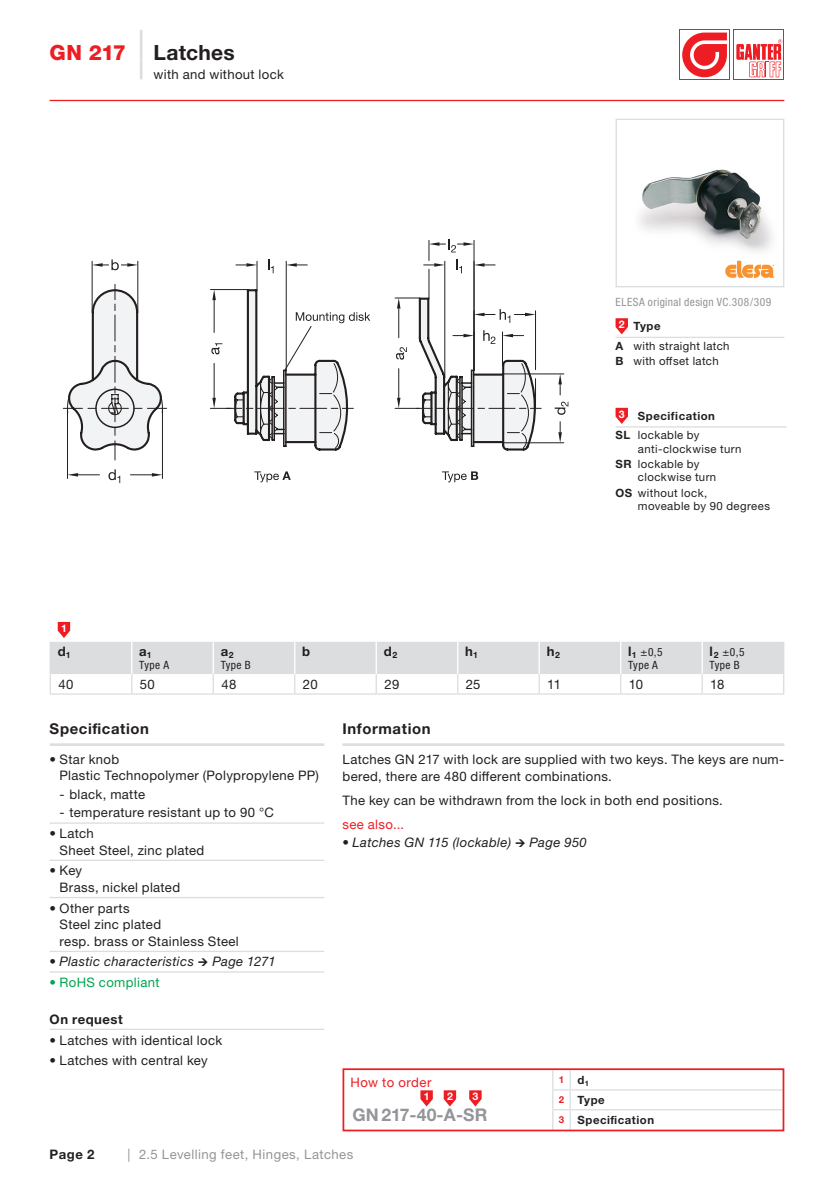
<style>
.page{position:relative;width:834px;height:1181px;background:#fff}
.page>*{position:absolute;margin:0;border:0;box-sizing:border-box;transform-origin:0 0}
.t1{font:700 21px "Helvetica Neue LTW1 G";letter-spacing:.01em;color:#231f20}
.t2{font:800 21px "Helvetica Neue LT Pro";color:#ee1d23}
.t3{font:700 17.5px "Helvetica Neue LTW1 G";letter-spacing:.015em;color:#939598}
.t4{font:700 14.88px "Helvetica Neue LTW1 G";letter-spacing:.04em;color:#231f20}
.t5{font:13.12px/16.6px "Helvetica Neue LTW1 G";letter-spacing:.025em;color:#231f20}
.t6{font:italic 13.12px "Helvetica Neue LTW1 G";letter-spacing:.025em;color:#231f20}
.t7{font:13.12px "Helvetica Neue LTW1 G";letter-spacing:.035em;color:#939598}
.t8{font:700 13.12px "Helvetica Neue LTW1 G";letter-spacing:.04em;color:#231f20}
.t9{font:13.12px "Helvetica Neue LTW1 G";letter-spacing:.03em;color:#ee1d23}
.t10{font:13.12px "Helvetica Neue LTW1 G";letter-spacing:.025em;color:#00a54f}
.t11{font:11.38px/15.6px "Helvetica Neue LTW1 G";letter-spacing:.035em;color:#231f20}
.t12{font:700 11.38px/19.8px "Helvetica Neue LTW1 G";letter-spacing:.045em;color:#231f20}
.t13{font:condensed 11.38px/13.1px "Helvetica Neue LT Pro";letter-spacing:.035em;color:#231f20}
.t14{font:condensed 11.38px "Helvetica Neue LT Pro";letter-spacing:.035em;color:#939598}
.t15{font:700 10.5px "Helvetica Neue LTW1 G";color:#fff}
.t16{font:700 9.62px "Helvetica Neue LTW1 G";color:#ee1d23}
.s1{font-weight:700}
.s2{font-weight:400}
.s3{font-family:"Helvetica Neue LTW1 G";font-weight:700;font-stretch:normal;font-size:13.12px}
.s4{font-family:"Helvetica Neue LT Pro"}
.s5{font-size:11.38px;color:#231f20}
.s6{font-size:9.62px;color:#ee1d23}
</style>
<div class="page">
<hr style="left:50px;top:100px;width:734px;height:1px;background:#ee1d23">
<div style="left:679px;top:30px;width:50px;height:50px;background:#ee1d23"></div>
<svg style="left:680px;top:30px;width:49px;height:49px"></svg>
<svg style="left:682px;top:33px;width:44px;height:44px"></svg>
<div style="left:733px;top:30px;width:51px;height:50px;background:#ee1d23"></div>
<div style="left:734px;top:30px;width:49px;height:49px;background:#fff"></div>
<svg style="left:736px;top:39px;width:46px;height:38px"></svg>
<hr style="left:67px;top:408px;width:1px;height:70px;background:#231f20">
<hr style="left:162px;top:408px;width:1px;height:70px;background:#231f20">
<svg style="left:68px;top:473px;width:31px;height:3px"></svg>
<svg style="left:130px;top:473px;width:32px;height:3px"></svg>
<hr style="left:503px;top:373px;width:60px;height:1px;background:#231f20">
<hr style="left:503px;top:442px;width:60px;height:1px;background:#231f20">
<svg style="left:558px;top:374px;width:4px;height:21px"></svg>
<svg style="left:558px;top:422px;width:4px;height:21px"></svg>
<svg style="left:108px;top:469px;width:12px;height:14px"></svg>
<svg style="left:554px;top:402px;width:14px;height:13px"></svg>
<svg style="left:63px;top:239px;width:478px;height:221px"></svg>
<svg style="left:254px;top:471px;width:37px;height:11px"></svg>
<svg style="left:442px;top:471px;width:36px;height:11px"></svg>
<svg style="left:50px;top:622px;width:734px;height:72px"></svg>
<hr style="left:342px;top:743px;width:442px;height:3px;background:#dcdddf">
<hr style="left:140px;top:30px;width:2px;height:30px;background:#dcdddf">
<svg style="left:140px;top:60px;width:2px;height:19px"></svg>
<hr style="left:570px;top:1089px;width:212px;height:1px;background:#dcdddf">
<svg style="left:552px;top:1071px;width:18px;height:57px"></svg>
<hr style="left:570px;top:1109px;width:212px;height:1px;background:#dcdddf">
<div style="left:342px;top:1068px;width:442px;height:63px;border:2px solid #ee1d23"></div>
<svg style="left:420px;top:1090px;width:13px;height:16px"></svg>
<svg style="left:443px;top:1090px;width:13px;height:16px"></svg>
<svg style="left:469px;top:1090px;width:12px;height:16px"></svg>
<hr style="left:633px;top:337px;width:151px;height:1px;background:#dcdddf">
<svg style="left:615px;top:318px;width:18px;height:20px"></svg>
<hr style="left:638px;top:426px;width:148px;height:1px;background:#dcdddf">
<svg style="left:615px;top:408px;width:23px;height:19px"></svg>
<img style="left:639px;top:169px;width:136px;height:109px">
<div style="left:615px;top:119px;width:169px;height:168px;border:1px solid #dcdddf"></div>
<svg style="left:725px;top:261px;width:49px;height:17px"></svg>
<hr style="left:50px;top:822px;width:274px;height:2px;background:#dcdddf">
<hr style="left:50px;top:859px;width:274px;height:2px;background:#dcdddf">
<hr style="left:50px;top:897px;width:274px;height:1px;background:#dcdddf">
<hr style="left:50px;top:950px;width:274px;height:2px;background:#dcdddf">
<hr style="left:50px;top:971px;width:274px;height:1px;background:#dcdddf">
<hr style="left:50px;top:743px;width:274px;height:3px;background:#dcdddf">
<hr style="left:50px;top:1028px;width:274px;height:2px;background:#dcdddf">
<h1 class="t2" style="left:50px;top:40px;width:78px">GN 217</h1>
<h1 class="t1" style="left:153px;top:39px;width:83px">Latches</h1>
<p class="t5" style="left:153px;top:66px;width:132px">with and without lock</p>
<p class="t15" style="left:61px;top:621px;width:7px">1</p>
<p class="t8" style="left:58px;top:643px;width:15px">d<sub>1</sub></p>
<p class="t8" style="left:139px;top:643px;width:14px">a<sub>1</sub></p>
<p class="t13" style="left:139px;top:658px;width:31px">Type A</p>
<p class="t8" style="left:221px;top:643px;width:14px">a<sub>2</sub></p>
<p class="t13" style="left:221px;top:658px;width:32px">Type B</p>
<p class="t14" style="left:615px;top:295px;width:157px">ELESA original design VC.308/309</p>
<p class="t11" style="left:615px;top:316px;width:115px;line-height:19.4px"><sup>2</sup> <span class="s1">Type<br>A</span> with straight latch</p>
<p class="t11" style="left:615px;top:353px;width:105px"><span class="s1">B</span> with offset latch</p>
<p class="t12" style="left:615px;top:406px;width:101px"><sup>3</sup> Specification<br>SL <span class="s2">lockable by</span></p>
<p class="t11" style="left:615px;top:441px;width:127px;text-indent:22px">anti-clockwise turn<br><span class="s1">SR</span> lockable by</p>
<p class="t11" style="left:615px;top:469px;width:102px;text-indent:22px">clockwise turn<br><span class="s1">OS</span> without lock,</p>
<p class="t11" style="left:638px;top:498px;width:134px">moveable by 90 degrees</p>
<p class="t8" style="left:302px;top:643px;width:10px">b</p>
<p class="t8" style="left:383px;top:643px;width:15px">d<sub>2</sub></p>
<p class="t8" style="left:465px;top:643px;width:14px">h<sub>1</sub></p>
<p class="t8" style="left:546px;top:643px;width:15px">h<sub>2</sub></p>
<p class="t13" style="left:628px;top:645px;width:36px"><span class="s3">l</span><sub>1</sub> ±0,5<br>Type A</p>
<p class="t13" style="left:709px;top:645px;width:36px"><span class="s3">l</span><sub>2</sub> ±0,5<br>Type B</p>
<p class="t5" style="left:58px;top:676px;width:17px">40</p>
<p class="t5" style="left:140px;top:676px;width:17px">50</p>
<p class="t5" style="left:221px;top:676px;width:17px">48</p>
<p class="t5" style="left:303px;top:676px;width:16px">20</p>
<p class="t5" style="left:384px;top:676px;width:16px">29</p>
<p class="t5" style="left:465px;top:676px;width:16px">25</p>
<p class="t5" style="left:547px;top:676px;width:15px">11</p>
<p class="t5" style="left:628px;top:676px;width:16px">10</p>
<p class="t5" style="left:710px;top:676px;width:16px">18</p>
<p class="t4" style="left:50px;top:720px;width:101px">Specification</p>
<p class="t5" style="left:60px;top:750px;width:261px;text-indent:-10px">• Star knob<br>Plastic Technopolymer (Polypropylene PP)</p>
<p class="t5" style="left:60px;top:786px;width:87px"><span class="s4">-</span> black, matte</p>
<p class="t5" style="left:60px;top:804px;width:216px"><span class="s4">-</span> temperature resistant up to 90 °C</p>
<p class="t5" style="left:60px;top:825px;width:146px;text-indent:-10px">• Latch<br>Sheet Steel, zinc plated</p>
<p class="t5" style="left:60px;top:862px;width:122px;text-indent:-10px">• Key<br>Brass, nickel plated</p>
<p class="t5" style="left:60px;top:899px;width:181px;text-indent:-10px">• Other parts<br>Steel zinc plated<br>resp. brass or Stainless Steel</p>
<p class="t6" style="left:50px;top:953px;width:227px">• Plastic characteristics → Page 1271</p>
<p class="t10" style="left:50px;top:974px;width:111px">• RoHS compliant</p>
<p class="t8" style="left:50px;top:1011px;width:74px">On request</p>
<p class="t5" style="left:50px;top:1031px;width:174px">• Latches with identical lock</p>
<p class="t5" style="left:50px;top:1052px;width:160px">• Latches with central key</p>
<p class="t4" style="left:342px;top:720px;width:89px">Information</p>
<p class="t5" style="left:342px;top:750px;width:443px;line-height:17.5px">Latches GN 217 with lock are supplied with two keys. The keys are num&shy;bered, there are 480 different combinations.</p>
<p class="t5" style="left:342px;top:792px;width:382px">The key can be withdrawn from the lock in both end positions.</p>
<p class="t9" style="left:342px;top:816px;width:63px">see also...</p>
<p class="t6" style="left:342px;top:834px;width:246px">• Latches GN 115 (lockable) → Page 950</p>
<p class="t9" style="left:350px;top:1074px;width:83px">How to order</p>
<p class="t15" style="left:423px;top:1090px;width:7px">1</p>
<p class="t15" style="left:447px;top:1090px;width:7px">2</p>
<p class="t15" style="left:472px;top:1090px;width:7px">3</p>
<h2 class="t3" style="left:352px;top:1104px;width:137px">GN 217-40-A-SR</h2>
<p class="t16" style="left:558px;top:1073px;width:32px">1 <span class="s5">d</span><sub>1</sub></p>
<p class="t12" style="left:558px;top:1090px;width:97px"><span class="s6">2</span> Type<br><span class="s6">3</span> Specification</p>
<p class="t8" style="left:50px;top:1146px;width:46px">Page 2</p>
<p class="t7" style="left:128px;top:1146px;width:227px">| 2.5 Levelling feet, Hinges, Latches</p>
</div>
